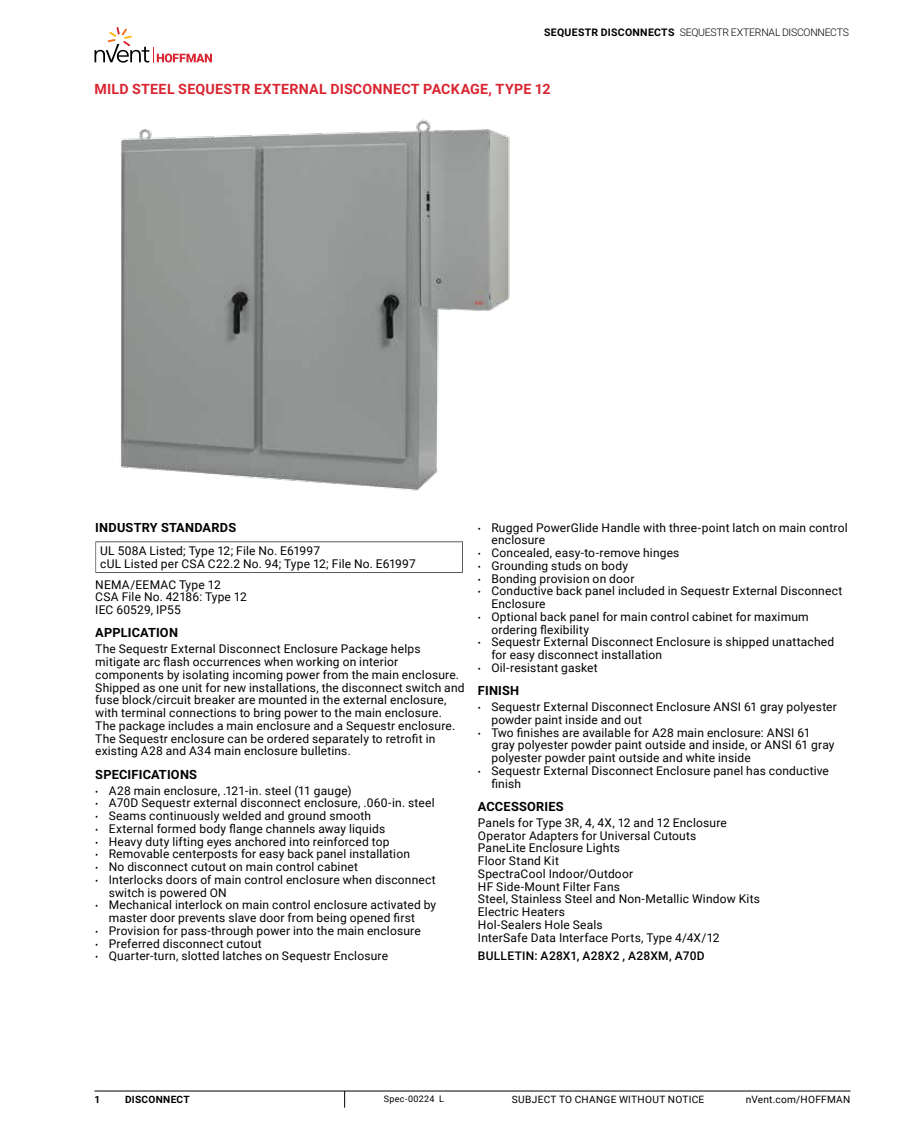
<style>
.page{position:relative;width:918px;height:1134px;background:#fff}
.page>*{position:absolute;margin:0;border:0;box-sizing:border-box;transform-origin:0 0}
.t1{font:700 14.25px "Roboto";letter-spacing:.015em;color:#d92632}
.t2{font:700 12.75px "Roboto";letter-spacing:.015em;color:#000}
.t3{font:12px/12.8px "Roboto";letter-spacing:.015em;color:#000}
.t4{font:500 12px "Roboto";letter-spacing:.02em;color:#000}
.t5{font:300 10.5px "Roboto";letter-spacing:-.025em;color:#000}
.t6{font:10.2px "Roboto";letter-spacing:.025em;color:#000}
.t7{font:700 10.2px "Roboto";letter-spacing:.025em;color:#000}
.t8{font:9px "Roboto";letter-spacing:.035em;color:#000}
.s1{font-weight:700}
.s2{font-size:9px}
</style>
<div class="page">
<svg style="left:95px;top:27px;width:117px;height:36px"></svg>
<hr style="left:94px;top:1091px;width:756px;height:1px;background:#000">
<svg style="left:344px;top:1091px;width:1px;height:17px"></svg>
<img style="left:121px;top:119px;width:389px;height:372px">
<hr style="left:95px;top:541px;width:368px;height:1px;background:#58595b">
<hr style="left:95px;top:572px;width:368px;height:1px;background:#58595b">
<hr style="left:462px;top:542px;width:1px;height:30px;background:#58595b">
<p class="t5" style="left:544px;top:25px;width:306px"><span class="s1">SEQUESTR DISCONNECTS</span> SEQUESTR EXTERNAL DISCONNECTS</p>
<p class="t1" style="left:94px;top:79px;width:458px">MILD STEEL SEQUESTR EXTERNAL DISCONNECT PACKAGE, TYPE 12</p>
<p class="t2" style="left:95px;top:519px;width:48px">IN DUSTRY</p>
<p class="t2" style="left:161px;top:519px;width:18px">STAN</p>
<p class="t2" style="left:194px;top:519px;width:43px">DARDS</p>
<p class="t3" style="left:100px;top:544px;width:317px">UL 508A Listed; Type 12; File No. E61997<br>cUL Listed per CSA C22.2 No. 94; Type 12; File No. E61997</p>
<p class="t3" style="left:95px;top:578px;width:153px">NEMA/EEMAC Type 12<br>CSA File No. 42186: Type 12<br>IEC 60529, IP55</p>
<p class="t2" style="left:95px;top:624px;width:34px">APPLICATION</p>
<p class="t3" style="left:95px;top:642px;width:371px">The Sequestr External Disconnect Enclosure Package helps mitigate arc flash occurrences when working on interior components by isolating incoming power from the main enclosure.<br>Shipped as one unit for new installations, the disconnect switch and fuse block/circuit breaker are mounted in the external enclosure, with terminal connections to bring power to the main enclosure.<br>The package includes a main enclosure and a Sequestr enclosure.<br>The Sequestr enclosure can be ordered separately to retrofit in existing A28 and A34 main enclosure bulletins.</p>
<p class="t2" style="left:95px;top:765px;width:52px">SPECI FICATION</p>
<p class="t2" style="left:189px;top:765px;width:9px">S</p>
<p class="t3" style="left:95px;top:784px;width:258px"><span class="s2">•</span> A28 main enclosure, .121-in. steel (11 gauge)</p>
<p class="t3" style="left:95px;top:796px;width:341px"><span class="s2">•</span> A70D Sequestr external disconnect enclosure, .060-in. steel</p>
<p class="t3" style="left:95px;top:809px;width:277px"><span class="s2">•</span> Seams continuously welded and ground smooth</p>
<p class="t3" style="left:95px;top:822px;width:292px"><span class="s2">•</span> External formed body flange channels away liquids</p>
<p class="t3" style="left:95px;top:835px;width:296px"><span class="s2">•</span> Heavy duty lifting eyes anchored into reinforced top</p>
<p class="t3" style="left:95px;top:847px;width:316px"><span class="s2">•</span> Removable centerposts for easy back panel installation</p>
<p class="t3" style="left:95px;top:860px;width:264px"><span class="s2">•</span> No disconnect cutout on main control cabinet</p>
<p class="t3" style="left:109px;top:873px;width:329px;text-indent:-14px"><span class="s2">•</span> Interlocks doors of main control enclosure when disconnect switch is powered ON</p>
<p class="t3" style="left:109px;top:898px;width:329px;text-indent:-14px"><span class="s2">•</span> Mechanical interlock on main control enclosure activated by master door prevents slave door from being opened first</p>
<p class="t3" style="left:95px;top:924px;width:327px"><span class="s2">•</span> Provision for pass-through power into the main enclosure</p>
<p class="t3" style="left:95px;top:937px;width:168px"><span class="s2">•</span> Preferred disconnect cutout</p>
<p class="t3" style="left:95px;top:949px;width:294px"><span class="s2">•</span> Quarter-turn, slotted latches on Sequestr Enclosure</p>
<p class="t3" style="left:491px;top:521px;width:358px;text-indent:-14px"><span class="s2">•</span> Rugged PowerGlide Handle with three-point latch on main control enclosure</p>
<p class="t3" style="left:478px;top:546px;width:203px"><span class="s2">•</span> Concealed, easy-to-remove hinges</p>
<p class="t3" style="left:478px;top:559px;width:152px"><span class="s2">•</span> Grounding studs on body</p>
<p class="t3" style="left:478px;top:572px;width:158px"><span class="s2">•</span> Bonding provision on door</p>
<p class="t3" style="left:491px;top:584px;width:352px;text-indent:-14px"><span class="s2">•</span> Conductive back panel included in Sequestr External Disconnect<br>Enclosure</p>
<p class="t3" style="left:491px;top:610px;width:319px;text-indent:-14px"><span class="s2">•</span> Optional back panel for main control cabinet for maximum ordering flexibility</p>
<p class="t3" style="left:491px;top:635px;width:344px;text-indent:-14px"><span class="s2">•</span> Sequestr External Disconnect Enclosure is shipped unattached for easy disconnect installation</p>
<p class="t3" style="left:478px;top:661px;width:121px"><span class="s2">•</span> Oil-resistant gasket</p>
<p class="t2" style="left:478px;top:682px;width:43px">FINISH</p>
<p class="t3" style="left:491px;top:700px;width:347px;text-indent:-14px"><span class="s2">•</span> Sequestr External Disconnect Enclosure ANSI 61 gray polyester powder paint inside and out</p>
<p class="t3" style="left:491px;top:726px;width:345px;text-indent:-14px"><span class="s2">•</span> Two finishes are available for A28 main enclosure: ANSI 61 gray polyester powder paint outside and inside, or ANSI 61 gray polyester powder paint outside and white inside</p>
<p class="t3" style="left:491px;top:764px;width:339px;text-indent:-14px"><span class="s2">•</span> Sequestr External Disconnect Enclosure panel has conductive finish</p>
<p class="t2" style="left:478px;top:797px;width:10px">ACCE</p>
<p class="t2" style="left:511px;top:797px;width:25px">SSORIE</p>
<p class="t2" style="left:556px;top:797px;width:9px">S</p>
<p class="t3" style="left:478px;top:816px;width:284px">Panels for Type 3R, 4, 4X, 12 and 12 Enclosure<br>Operator Adapters for Universal Cutouts<br>PaneLite Enclosure Lights<br>Floor Stand Kit<br>SpectraCool Indoor/Outdoor<br>HF Side-Mount Filter Fans<br>Steel, Stainless Steel and Non-Metallic Window Kits<br>Electric Heaters<br>Hol-Sealers Hole Seals<br>InterSafe Data Interface Ports, Type 4/4X/12</p>
<p class="t4" style="left:478px;top:948px;width:228px">BULLETIN: A28X1, A28X2 , A28XM, A70D</p>
<p class="t7" style="left:94px;top:1092px;width:7px">1</p>
<p class="t7" style="left:125px;top:1092px;width:66px">DISCONNECT</p>
<p class="t8" style="left:384px;top:1093px;width:62px">Spec-00224 L</p>
<p class="t6" style="left:512px;top:1092px;width:194px">SUBJECT TO CHANGE WITHOUT NOTICE</p>
<p class="t6" style="left:746px;top:1092px;width:106px">nVent.com/HOFFMAN</p>
</div>
